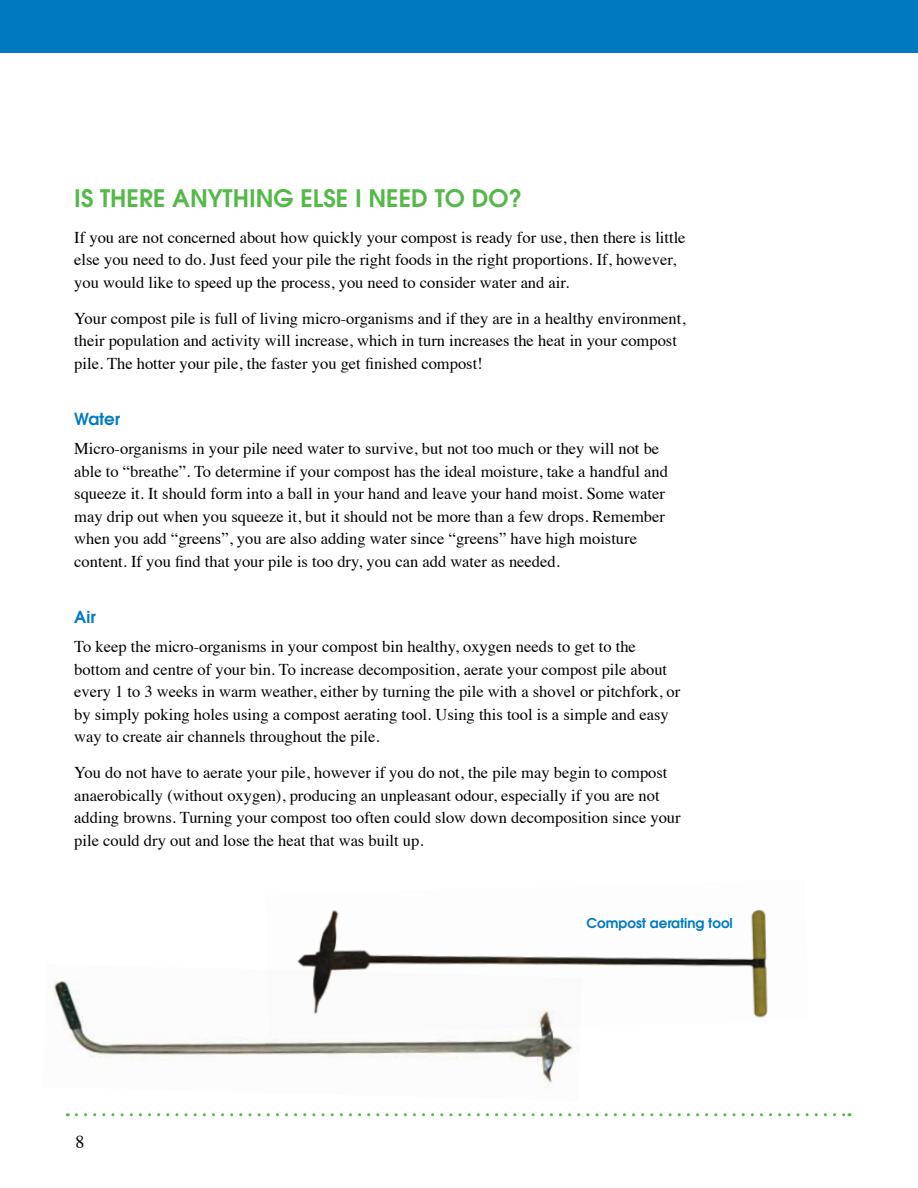
<style>
.page{position:relative;width:918px;height:1188px;background:#fff}
.page>*{position:absolute;margin:0;border:0;box-sizing:border-box;transform-origin:0 0}
.t1{font:600 24px "ITC Avant Garde Std";color:#54b948}
.t2{font:18px "Times";color:#000}
.t3{font:16.5px/22.5px "Times";color:#000}
.t4{font:600 16.5px "ITC Avant Garde Std";color:#0079c1}
.t5{font:600 13.5px "ITC Avant Garde Std";color:#0079c1}
</style>
<div class="page">
<svg style="left:76px;top:1113px;width:774px;height:3px"></svg>
<div style="left:0;top:0;width:918px;height:53px;background:#0079c1"></div>
<img style="left:53px;top:981px;width:524px;height:105px">
<img style="left:265px;top:909px;width:503px;height:126px">
<h1 class="t1" style="left:74px;top:182px;width:449px">IS THERE ANYTHING ELSE I NEED TO DO?</h1>
<p class="t3" style="left:74px;top:225px;width:613px">If you are not concerned about how quickly your compost is ready for use, then there is little else you need to do. Just feed your pile the right foods in the right proportions. If, however, you would like to speed up the process, you need to consider water and air.</p>
<p class="t3" style="left:74px;top:306px;width:613px">Your compost pile is full of living micro-organisms and if they are in a healthy environment, their population and activity will increase, which in turn increases the heat in your compost pile. The hotter your pile, the faster you get finished compost!</p>
<p class="t4" style="left:74px;top:408px;width:47px">Water</p>
<p class="t3" style="left:74px;top:436px;width:595px">Micro-organisms in your pile need water to survive, but not too much or they will not be able to “breathe”. To determine if your compost has the ideal moisture, take a handful and squeeze it. It should form into a ball in your hand and leave your hand moist. Some water may drip out when you squeeze it, but it should not be more than a few drops. Remember when you add “greens”, you are also adding water since “greens” have high moisture content. If you find that your pile is too dry, you can add water as needed.</p>
<p class="t4" style="left:74px;top:606px;width:23px">Air</p>
<p class="t3" style="left:74px;top:634px;width:608px">To keep the micro-organisms in your compost bin healthy, oxygen needs to get to the bottom and centre of your bin. To increase decomposition, aerate your compost pile about every 1 to 3 weeks in warm weather, either by turning the pile with a shovel or pitchfork, or by simply poking holes using a compost aerating tool. Using this tool is a simple and easy way to create air channels throughout the pile.</p>
<p class="t3" style="left:74px;top:760px;width:608px">You do not have to aerate your pile, however if you do not, the pile may begin to compost anaerobically (without oxygen), producing an unpleasant odour, especially if you are not adding browns. Turning your compost too often could slow down decomposition since your pile could dry out and lose the heat that was built up.</p>
<p class="t2" style="left:76px;top:1125px;width:10px">8</p>
<p class="t5" style="left:587px;top:914px;width:148px">Compost aerating tool</p>
</div>
